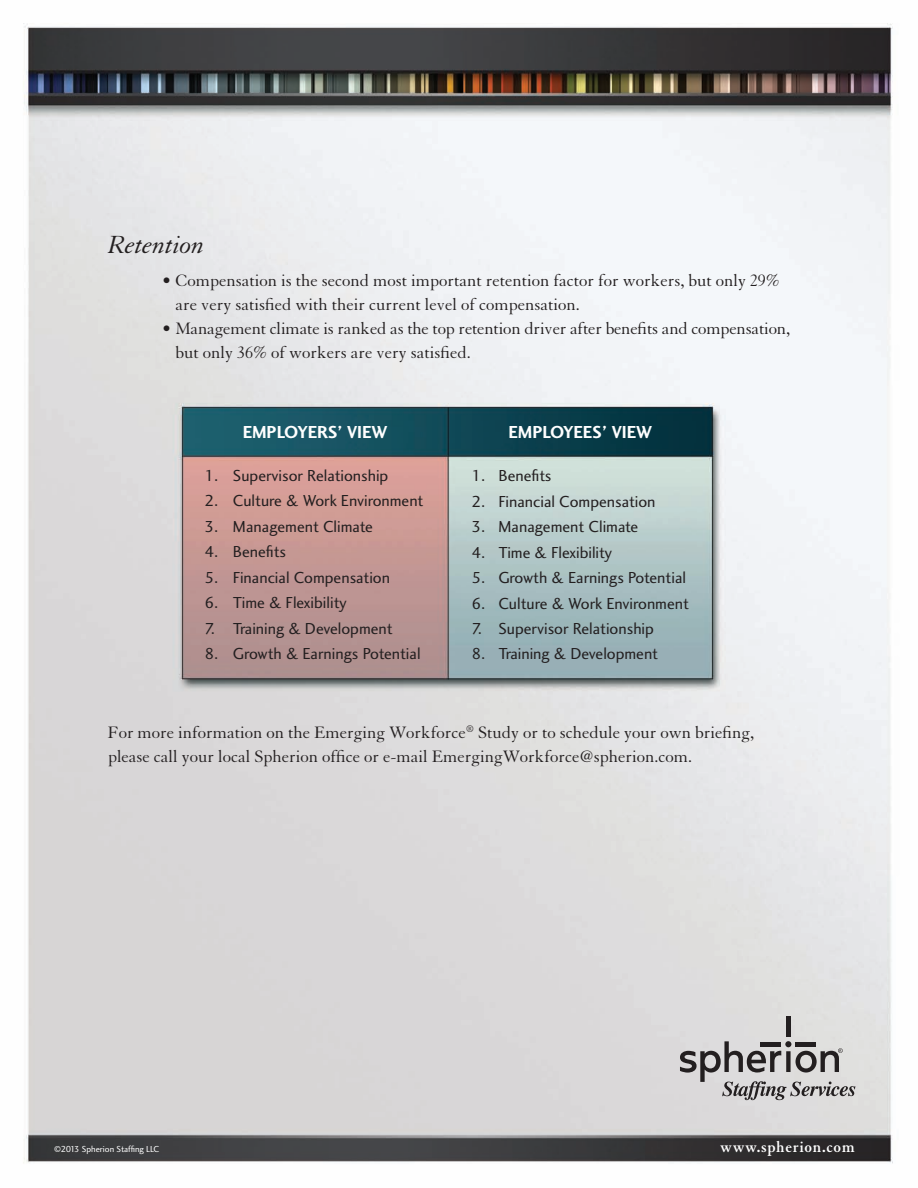
<style>
.page{position:relative;width:918px;height:1188px;background:#fff}
.page>*{position:absolute;margin:0;border:0;box-sizing:border-box;transform-origin:0 0}
.t1{font:italic 27px "Granjon";color:#231f20}
.t2{font:18px/24px "Granjon";color:#231f20}
.t3{font:18px "Charlotte Sans Bold Plain";color:#fff}
.t4{font:16.5px "Charlotte Sans Book Plain";color:#231f20}
.t5{font:700 16.5px "Granjon";letter-spacing:.04em;color:#fff}
.t6{font:9px "Charlotte Sans Book Plain";color:#fff}
</style>
<div class="page">
<img style="left:23px;top:23px;width:870px;height:1141px">
<div style="left:786px;top:1016px;width:5px;height:21px;background:#231f20"></div>
<svg style="left:680px;top:1041px;width:175px;height:59px"></svg>
<h1 class="t1" style="left:108px;top:230px;width:98px">Retention</h1>
<p class="t2" style="left:176px;top:269px;width:606px;text-indent:-14px">• Compensation is the second most important retention factor for workers, but only 29% are very satisfied with their current level of compensation.</p>
<p class="t2" style="left:176px;top:317px;width:616px;text-indent:-14px">• Management climate is ranked as the top retention driver after benefits and compensation, but only 36% of workers are very satisfied.</p>
<p class="t3" style="left:243px;top:421px;width:146px">EMPLOYERS’ VIEW</p>
<p class="t4" style="left:204px;top:466px;width:185px">1. Supervisor Relationship</p>
<p class="t4" style="left:204px;top:491px;width:221px">2. Culture &amp; Work Environment</p>
<p class="t4" style="left:204px;top:517px;width:170px">3. Management Climate</p>
<p class="t4" style="left:204px;top:542px;width:83px">4. Benefits</p>
<p class="t4" style="left:204px;top:568px;width:187px">5. Financial Compensation</p>
<p class="t4" style="left:204px;top:593px;width:144px">6. Time &amp; Flexibility</p>
<p class="t4" style="left:204px;top:619px;width:190px">7. Training &amp; Development</p>
<p class="t4" style="left:204px;top:644px;width:218px">8. Growth &amp; Earnings Potential</p>
<p class="t3" style="left:508px;top:421px;width:145px">EMPLOYEES’ VIEW</p>
<p class="t4" style="left:471px;top:466px;width:82px">1. Benefits</p>
<p class="t4" style="left:471px;top:491px;width:186px">2. Financial Compensation</p>
<p class="t4" style="left:471px;top:517px;width:168px">3. Management Climate</p>
<p class="t4" style="left:471px;top:542px;width:142px">4. Time &amp; Flexibility</p>
<p class="t4" style="left:471px;top:568px;width:216px">5. Growth &amp; Earnings Potential</p>
<p class="t4" style="left:471px;top:593px;width:219px">6. Culture &amp; Work Environment</p>
<p class="t4" style="left:471px;top:619px;width:184px">7. Supervisor Relationship</p>
<p class="t4" style="left:471px;top:644px;width:188px">8. Training &amp; Development</p>
<p class="t2" style="left:108px;top:721px;width:648px">For more information on the Emerging Workforce<sup>®</sup> Study or to schedule your own briefing, please call your local Spherion office or e-mail EmergingWorkforce@spherion.com.</p>
<p class="t6" style="left:54px;top:1143px;width:107px">©2013 Spherion Staffing LLC</p>
<p class="t5" style="left:720px;top:1138px;width:136px">www.spherion.com</p>
</div>
